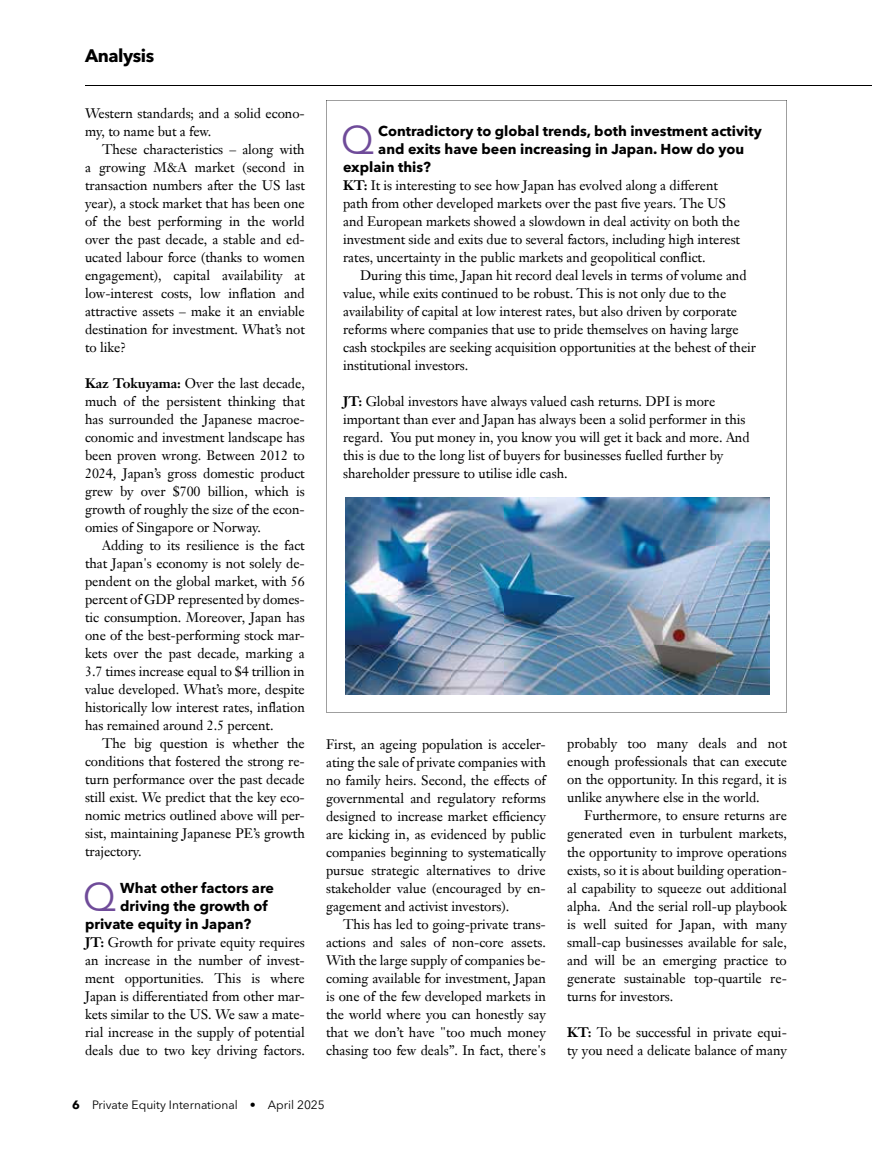
<style>
.page{position:relative;width:872px;height:1149px;background:#fff}
.page>*{position:absolute;margin:0;border:0;box-sizing:border-box;transform-origin:0 0}
.t1{font:39.6px "Avenir Next LT Pro";color:#6f4b99}
.t2{font:700 18px "Avenir Next LT Pro";letter-spacing:-.025em;color:#000}
.t3{font:700 14.25px "Avenir Next LT Pro";color:#000}
.t4{font:13.5px/18px "Janson Text LT Pro";letter-spacing:-.005em;color:#000;text-align:justify}
.t5{font:12px "Avenir Next LT Pro";color:#000}
.s1{font-weight:700}
</style>
<div class="page">
<hr style="left:85px;top:85px;width:787px;height:1px;background:#000">
<svg style="left:326px;top:100px;width:461px;height:612px"></svg>
<img style="left:345px;top:497px;width:424px;height:197px">
<h2 class="t2" style="left:85px;top:45px;width:71px">Analysis</h2>
<p class="t4" style="left:85px;top:104px;width:221px">Western standards; and a solid econo&shy;my, to name but a few.</p>
<p class="t4" style="left:85px;top:140px;width:221px;text-indent:17px">These characteristics – along with a growing M&amp;A market (second in transaction numbers after the US last year), a stock market that has been one of the best performing in the world over the past decade, a stable and ed&shy;ucated labour force (thanks to women engagement), capital availability at low-interest costs, low inflation and attractive assets – make it an enviable destination for investment. What’s not to like?</p>
<p class="t4" style="left:85px;top:374px;width:221px"><span class="s1">Kaz Tokuyama:</span> Over the last decade, much of the persistent thinking that has surrounded the Japanese macroe&shy;conomic and investment landscape has been proven wrong. Between 2012 to 2024, Japan’s gross domestic product grew by over $700 billion, which is growth of roughly the size of the econ&shy;omies of Singapore or Norway.</p>
<p class="t4" style="left:85px;top:536px;width:221px;text-indent:17px">Adding to its resilience is the fact that Japan's economy is not solely de&shy;pendent on the global market, with 56 percent of GDP represented by domes&shy;tic consumption. Moreover, Japan has one of the best-performing stock mar&shy;kets over the past decade, marking a 3.7 times increase equal to $4 trillion in value developed. What’s more, despite historically low interest rates, inflation has remained around 2.5 percent.</p>
<p class="t4" style="left:85px;top:734px;width:221px;text-indent:17px">The big question is whether the conditions that fostered the strong re&shy;turn performance over the past decade still exist. We predict that the key eco&shy;nomic metrics outlined above will per&shy;sist, maintaining Japanese PE’s growth trajectory.</p>
<h1 class="t1" style="left:83px;top:872px;width:35px">Q</h1>
<p class="t3" style="left:120px;top:878px;width:155px">What other factors are</p>
<p class="t3" style="left:120px;top:896px;width:149px">driving the growth of</p>
<p class="t3" style="left:85px;top:914px;width:168px">private equity in Japan?</p>
<p class="t4" style="left:85px;top:932px;width:221px"><span class="s1">JT:</span> Growth for private equity requires an increase in the number of invest&shy;ment opportunities. This is where Japan is differentiated from other mar&shy;kets similar to the US. We saw a mate&shy;rial increase in the supply of potential deals due to two key driving factors.</p>
<h1 class="t1" style="left:341px;top:116px;width:35px">Q</h1>
<p class="t3" style="left:378px;top:122px;width:385px">Contradictory to global trends, both investment activity</p>
<p class="t3" style="left:378px;top:140px;width:367px">and exits have been increasing in Japan. How do you</p>
<p class="t3" style="left:343px;top:158px;width:89px">explain this?</p>
<p class="t4" style="left:343px;top:176px;width:398px;text-align:left"><span class="s1">KT:</span> It is interesting to see how Japan has evolved along a different path from other developed markets over the past five years. The US and European markets showed a slowdown in deal activity on both the investment side and exits due to several factors, including high interest rates, uncertainty in the public markets and geopolitical conflict.</p>
<p class="t4" style="left:343px;top:266px;width:414px;text-align:left;text-indent:17px">During this time, Japan hit record deal levels in terms of volume and value, while exits continued to be robust. This is not only due to the availability of capital at low interest rates, but also driven by corporate reforms where companies that use to pride themselves on having large cash stockpiles are seeking acquisition opportunities at the behest of their institutional investors.</p>
<p class="t4" style="left:343px;top:392px;width:408px;text-align:left"><span class="s1">JT:</span> Global investors have always valued cash returns. DPI is more important than ever and Japan has always been a solid performer in this regard. You put money in, you know you will get it back and more. And this is due to the long list of buyers for businesses fuelled further by shareholder pressure to utilise idle cash.</p>
<p class="t4" style="left:326px;top:734px;width:221px">First, an ageing population is acceler&shy;ating the sale of private companies with no family heirs. Second, the effects of governmental and regulatory reforms designed to increase market efficiency are kicking in, as evidenced by public companies beginning to systematically pursue strategic alternatives to drive stakeholder value (encouraged by en&shy;gagement and activist investors).</p>
<p class="t4" style="left:326px;top:914px;width:221px;text-indent:17px">This has led to going-private trans&shy;actions and sales of non-core assets.<br>With the large supply of companies be&shy;coming available for investment, Japan is one of the few developed markets in the world where you can honestly say that we don’t have "too much money chasing too few deals”. In fact, there's</p>
<p class="t4" style="left:567px;top:734px;width:221px">probably too many deals and not enough professionals that can execute on the opportunity. In this regard, it is unlike anywhere else in the world.</p>
<p class="t4" style="left:567px;top:806px;width:221px;text-indent:17px">Furthermore, to ensure returns are generated even in turbulent markets, the opportunity to improve operations exists, so it is about building operation&shy;al capability to squeeze out additional alpha. And the serial roll-up playbook is well suited for Japan, with many small-cap businesses available for sale, and will be an emerging practice to generate sustainable top-quartile re&shy;turns for investors.</p>
<p class="t4" style="left:567px;top:1022px;width:221px"><span class="s1">KT:</span> To be successful in private equi&shy;ty you need a delicate balance of many</p>
<p class="t5" style="left:72px;top:1097px;width:254px"><span class="s1">6</span> Private Equity International • April 2025</p>
</div>
